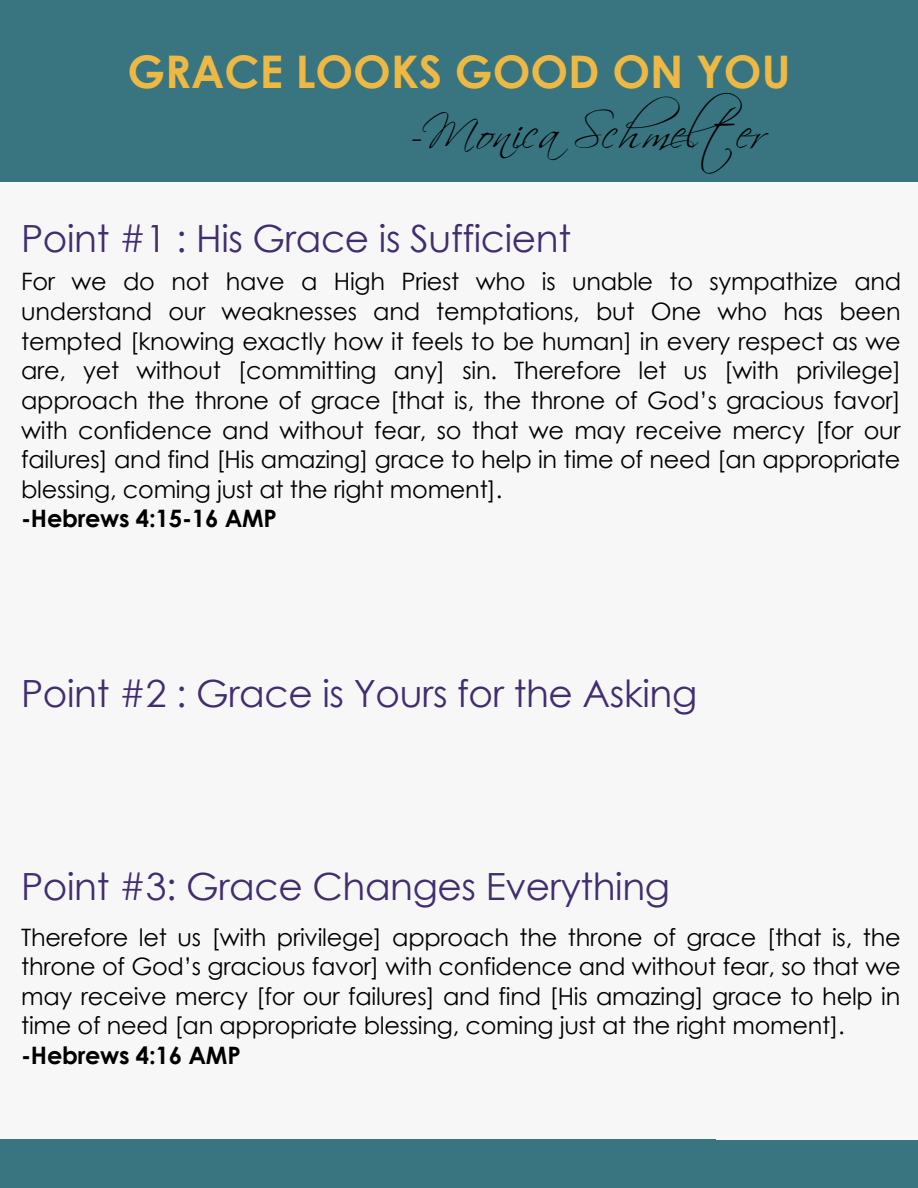
<style>
.page{position:relative;width:918px;height:1188px;background:#f7f7f7}
.page>*{position:absolute;margin:0;border:0;box-sizing:border-box;transform-origin:0 0}
.t1{font:45.75px "Scriptina";color:#000}
.t2{font:700 45px "Century Gothic";color:#edb944}
.t3{font:37.5px "Century Gothic";letter-spacing:-.01em;color:#422d6f}
.t4{font:24px/29.7px "Century Gothic";letter-spacing:-.01em;color:#000;text-align:justify}
.t5{font:700 24px "Century Gothic";letter-spacing:-.01em;color:#000}
</style>
<div class="page">
<div style="left:0;top:0;width:918px;height:182px;background:#387581"></div>
<div style="left:0;top:1140px;width:716px;height:48px;background:#387581"></div>
<div style="left:712px;top:1140px;width:206px;height:48px;background:#387581"></div>
<h2 class="t2" style="left:127px;top:42px;width:665px">GRACE LOOKS GOOD ON YOU</h2>
<h1 class="t1" style="left:412px;top:105px;width:354px">-Monica Schmelter</h1>
<h3 class="t3" style="left:21px;top:215px;width:551px">Point #1 : His Grace is Sufficient</h3>
<p class="t4" style="left:21px;top:266px;width:882px">For we do not have a High Priest who is unable to sympathize and understand our weaknesses and temptations, but One who has been tempted [knowing exactly how it feels to be human] in every respect as we are, yet without [committing any] sin. Therefore let us [with privilege] approach the throne of grace [that is, the throne of God’s gracious favor] with confidence and without fear, so that we may receive mercy [for our failures] and find [His amazing] grace to help in time of need [an appropriate blessing, coming just at the right moment].</p>
<p class="t5" style="left:21px;top:503px;width:257px">-Hebrews 4:15-16 AMP</p>
<h3 class="t3" style="left:21px;top:670px;width:678px">Point #2 : Grace is Yours for the Asking</h3>
<h3 class="t3" style="left:21px;top:862px;width:650px">Point #3: Grace Changes Everything</h3>
<p class="t4" style="left:21px;top:921px;width:881px">Therefore let us [with privilege] approach the throne of grace [that is, the throne of God’s gracious favor] with confidence and without fear, so that we may receive mercy [for our failures] and find [His amazing] grace to help in time of need [an appropriate blessing, coming just at the right moment].</p>
<p class="t5" style="left:21px;top:1040px;width:221px">-Hebrews 4:16 AMP</p>
</div>
